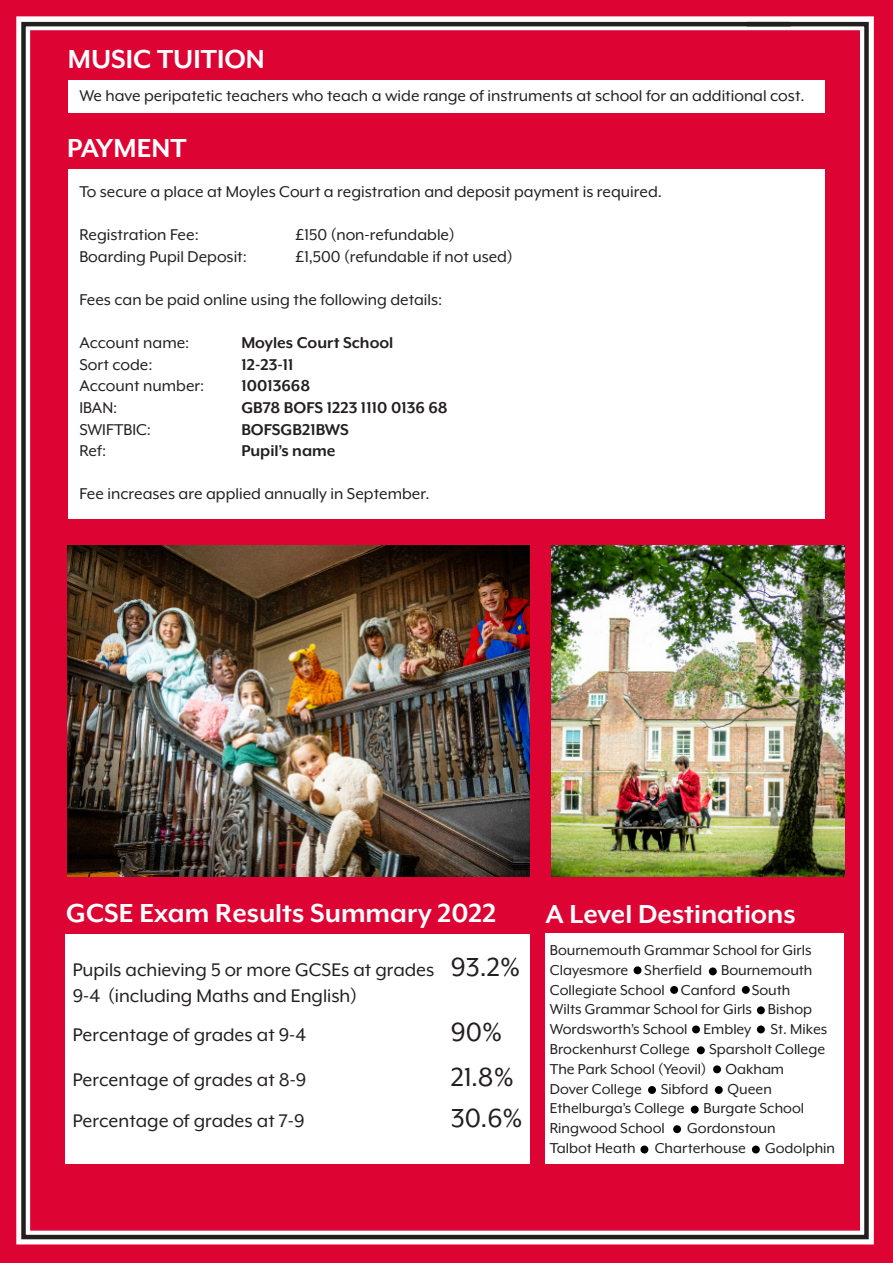
<style>
.page{position:relative;width:893px;height:1263px;background:#dd0333}
.page>*{position:absolute;margin:0;border:0;box-sizing:border-box;transform-origin:0 0}
.t1{font:700 30px "Mr Eaves XL Mod OT";color:#fff}
.t2{font:30px "Mr Eaves XL Mod OT";color:#231f20}
.t3{font:21px "Mr Eaves XL Mod OT";color:#231f20}
.t4{font:18px "Mr Eaves XL Mod OT";color:#231f20}
.t5{font:700 18px "Mr Eaves XL Mod OT";color:#231f20}
.t6{font:16.5px/19.8px "Mr Eaves XL Mod OT";color:#231f20}
.s1{font-size:30px}
</style>
<div class="page">
<div style="left:16px;top:16px;width:858px;height:1228px;border:14px solid #fff"></div>
<hr style="left:747px;top:22px;width:44px;height:4px;background:#231f20">
<div style="left:68px;top:81px;width:757px;height:32px;background:#fff"></div>
<div style="left:68px;top:169px;width:757px;height:350px;background:#fff"></div>
<div style="left:65px;top:934px;width:464px;height:230px;background:#fff"></div>
<div style="left:545px;top:933px;width:299px;height:231px;background:#fff"></div>
<img style="left:68px;top:545px;width:461px;height:331px">
<img style="left:552px;top:545px;width:292px;height:331px">
<div style="left:634px;top:966px;width:7px;height:8px;background:#000;border-radius:50%"></div>
<div style="left:709px;top:967px;width:8px;height:8px;background:#000;border-radius:50%"></div>
<div style="left:670px;top:986px;width:8px;height:8px;background:#000;border-radius:50%"></div>
<div style="left:742px;top:986px;width:8px;height:8px;background:#000;border-radius:50%"></div>
<div style="left:757px;top:1006px;width:8px;height:8px;background:#000;border-radius:50%"></div>
<div style="left:692px;top:1025px;width:8px;height:8px;background:#000;border-radius:50%"></div>
<div style="left:752px;top:1145px;width:8px;height:8px;background:#000;border-radius:50%"></div>
<div style="left:697px;top:1046px;width:8px;height:8px;background:#000;border-radius:50%"></div>
<div style="left:713px;top:1065px;width:8px;height:8px;background:#000;border-radius:50%"></div>
<div style="left:648px;top:1086px;width:8px;height:8px;background:#000;border-radius:50%"></div>
<div style="left:715px;top:1086px;width:8px;height:8px;background:#000;border-radius:50%"></div>
<div style="left:691px;top:1106px;width:8px;height:7px;background:#000;border-radius:50%"></div>
<div style="left:673px;top:1125px;width:8px;height:8px;background:#000;border-radius:50%"></div>
<div style="left:640px;top:1145px;width:8px;height:8px;background:#000;border-radius:50%"></div>
<div style="left:757px;top:1025px;width:8px;height:8px;background:#000;border-radius:50%"></div>
<p class="t1" style="left:68px;top:43px;width:198px">MUSIC TUITION</p>
<p class="t4" style="left:79px;top:86px;width:727px">We have peripatetic teachers who teach a wide range of instruments at school for an additional cost.</p>
<p class="t1" style="left:67px;top:131px;width:121px">PAYMENT</p>
<p class="t4" style="left:79px;top:182px;width:584px">To secure a place at Moyles Court a registration and deposit payment is required.</p>
<p class="t4" style="left:79px;top:225px;width:121px">Registration Fee:</p>
<p class="t4" style="left:295px;top:225px;width:161px">£150 (non-refundable)</p>
<p class="t4" style="left:79px;top:246px;width:169px">Boarding Pupil Deposit:</p>
<p class="t4" style="left:295px;top:246px;width:219px">£1,500 (refundable if not used)</p>
<p class="t4" style="left:79px;top:290px;width:364px">Fees can be paid online using the following details:</p>
<p class="t4" style="left:79px;top:333px;width:112px">Account name:</p>
<p class="t5" style="left:241px;top:333px;width:154px">Moyles Court School</p>
<p class="t4" style="left:79px;top:354px;width:75px">Sort code:</p>
<p class="t5" style="left:241px;top:354px;width:54px">12-23-11</p>
<p class="t4" style="left:79px;top:376px;width:127px">Account number:</p>
<p class="t5" style="left:241px;top:376px;width:70px">10013668</p>
<p class="t4" style="left:79px;top:398px;width:39px">IBAN:</p>
<p class="t5" style="left:241px;top:397px;width:208px">GB78 BOFS 1223 1110 0136 68</p>
<p class="t4" style="left:79px;top:419px;width:73px">SWIFTBIC:</p>
<p class="t5" style="left:241px;top:419px;width:109px">BOFSGB21BWS</p>
<p class="t4" style="left:79px;top:441px;width:28px">Ref:</p>
<p class="t5" style="left:241px;top:441px;width:96px">Pupil’s name</p>
<p class="t4" style="left:79px;top:484px;width:352px">Fee increases are applied annually in September.</p>
<p class="t1" style="left:66px;top:896px;width:431px">GCSE Exam Results Summary 2022</p>
<p class="t3" style="left:73px;top:958px;width:449px">Pupils achieving 5 or more GCSEs at grades <span class="s1">93.2%</span></p>
<p class="t3" style="left:73px;top:984px;width:286px">9-4 (including Maths and English)</p>
<p class="t3" style="left:73px;top:1023px;width:235px">Percentage of grades at 9-4</p>
<p class="t2" style="left:451px;top:1015px;width:53px">90%</p>
<p class="t3" style="left:73px;top:1068px;width:235px">Percentage of grades at 8-9</p>
<p class="t2" style="left:451px;top:1060px;width:65px">21.8%</p>
<p class="t3" style="left:73px;top:1109px;width:233px">Percentage of grades at 7-9</p>
<p class="t2" style="left:451px;top:1101px;width:73px">30.6%</p>
<p class="t1" style="left:545px;top:897px;width:252px">A Level Destinations</p>
<p class="t6" style="left:550px;top:940px;width:279px">Bournemouth Grammar School for Girls Clayesmore Sherfield Bournemouth Collegiate School Canford South<br>Wilts Grammar School for Girls Bishop Wordsworth’s School Embley St. Mikes Brockenhurst College Sparsholt College The Park School (Yeovil) Oakham<br>Dover College Sibford Queen Ethelburga’s College Burgate School Ringwood School</p>
<p class="t6" style="left:550px;top:1118px;width:287px;text-indent:137px">Gordonstoun<br>Talbot Heath Charterhouse Godolphin</p>
</div>
